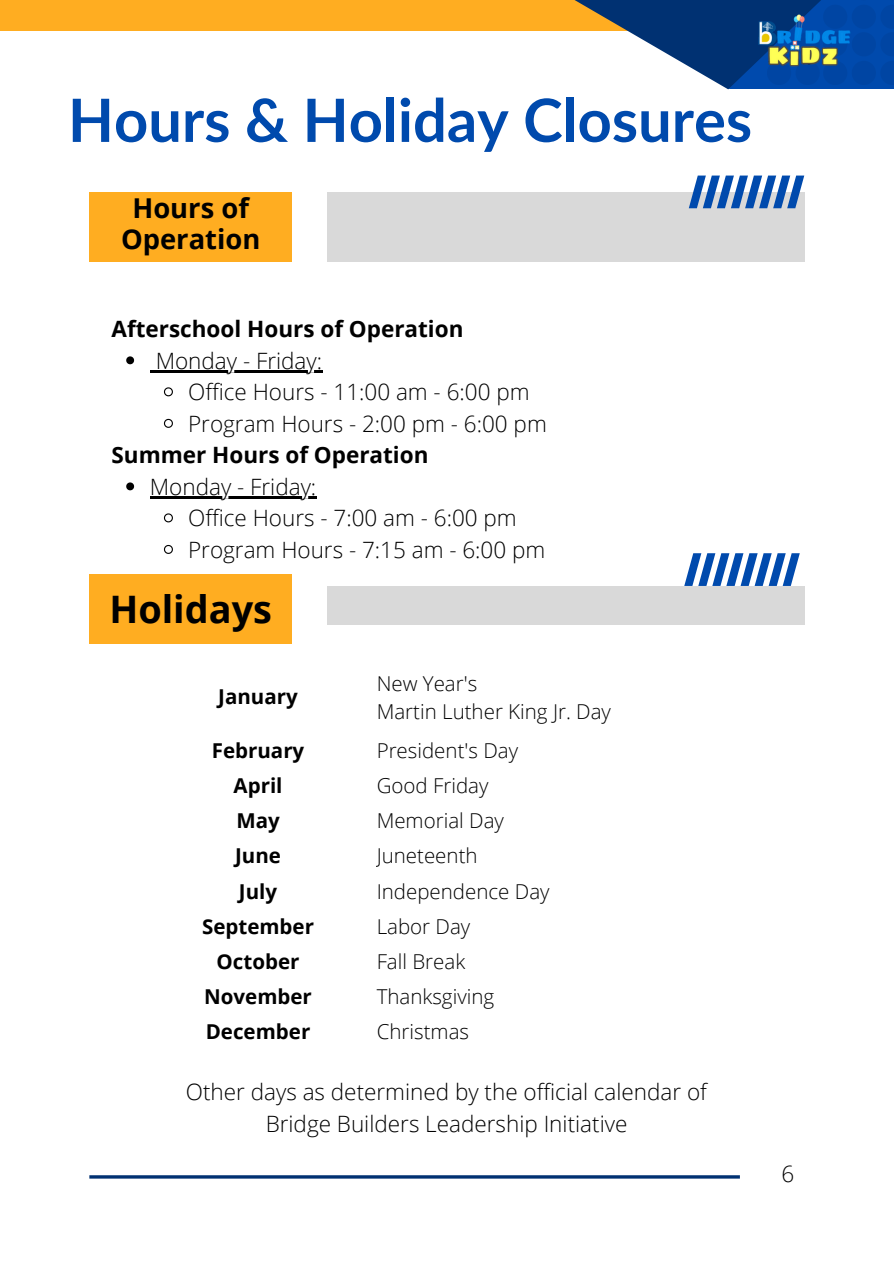
<style>
.page{position:relative;width:894px;height:1264px;background:#fff}
.page>*{position:absolute;margin:0;border:0;box-sizing:border-box;transform-origin:0 0}
.t1{font:700 59.7px "Lato";color:#004aad}
.t2{font:700 37.8px "Open Sans";color:#000}
.t3{font:700 27.3px/31.5px "Open Sans";color:#000;text-align:center}
.t4{font:300 22.5px/31.5px "Open Sans";color:#000}
.t5{font:700 22.5px "Open Sans";color:#000}
.t6{font:300 20.55px "Open Sans";color:#000}
.t7{font:700 20.55px "Open Sans";color:#000}
</style>
<div class="page">
<div style="left:89px;top:192px;width:203px;height:70px;background:#ffad21"></div>
<div style="left:89px;top:574px;width:203px;height:69px;background:#ffad21"></div>
<div style="left:327px;top:192px;width:477px;height:69px;background:#d9d9d9"></div>
<div style="left:327px;top:586px;width:477px;height:38px;background:#d9d9d9"></div>
<svg style="left:126px;top:356px;width:8px;height:8px"></svg>
<svg style="left:150px;top:370px;width:6px;height:2px"></svg>
<hr style="left:156px;top:370px;width:166px;height:2px;background:#000">
<svg style="left:163px;top:387px;width:10px;height:10px"></svg>
<svg style="left:163px;top:418px;width:10px;height:10px"></svg>
<svg style="left:126px;top:482px;width:8px;height:8px"></svg>
<hr style="left:150px;top:496px;width:166px;height:2px;background:#000">
<svg style="left:163px;top:513px;width:10px;height:10px"></svg>
<svg style="left:163px;top:544px;width:10px;height:10px"></svg>
<svg style="left:689px;top:175px;width:115px;height:33px"></svg>
<svg style="left:684px;top:553px;width:115px;height:33px"></svg>
<hr style="left:89px;top:1175px;width:650px;height:3px;background:#003172">
<div style="left:0;top:0;width:700px;height:31px;background:#ffad21"></div>
<svg style="left:574px;top:0;width:154px;height:89px"></svg>
<svg style="left:728px;top:0;width:165px;height:89px;background:#003986"></svg>
<svg style="left:767px;top:0;width:126px;height:84px;background:#0045a2"></svg>
<img style="left:756px;top:8px;width:100px;height:62px">
<p class="t1" style="left:68px;top:83px;width:685px">Hours &amp; Holiday Closures</p>
<p class="t3" style="left:121px;top:191px;width:141px">Hours of<br>Operation</p>
<h3 class="t5" style="left:111px;top:313px;width:353px">Afterschool Hours of Operation</h3>
<h4 class="t4" style="left:188px;top:344px;width:343px;text-indent:-32px">Monday - Friday:<br>Office Hours - 11:00 am - 6:00 pm</h4>
<p class="t4" style="left:188px;top:407px;width:360px">Program Hours - 2:00 pm - 6:00 pm</p>
<p class="t5" style="left:111px;top:439px;width:318px">Summer Hours of Operation</p>
<p class="t4" style="left:150px;top:470px;width:168px">Monday - Friday:</p>
<h4 class="t4" style="left:188px;top:502px;width:330px">Office Hours - 7:00 am - 6:00 pm</h4>
<p class="t4" style="left:188px;top:533px;width:358px">Program Hours - 7:15 am - 6:00 pm</p>
<h1 class="t2" style="left:109px;top:582px;width:164px">Holidays</h1>
<h2 class="t7" style="left:218px;top:682px;width:81px">January</h2>
<p class="t6" style="left:376px;top:669px;width:102px">New Year's</p>
<p class="t6" style="left:376px;top:697px;width:236px">Martin Luther King Jr. Day</p>
<p class="t7" style="left:212px;top:735px;width:94px">February</p>
<p class="t6" style="left:376px;top:735px;width:143px">President's Day</p>
<p class="t7" style="left:233px;top:771px;width:50px">April</p>
<p class="t6" style="left:376px;top:771px;width:113px">Good Friday</p>
<p class="t7" style="left:236px;top:806px;width:45px">May</p>
<p class="t6" style="left:376px;top:806px;width:129px">Memorial Day</p>
<p class="t7" style="left:235px;top:841px;width:47px">June</p>
<p class="t6" style="left:376px;top:841px;width:102px">Juneteenth</p>
<p class="t7" style="left:239px;top:876px;width:40px">July</p>
<p class="t6" style="left:376px;top:876px;width:174px">Independence Day</p>
<p class="t7" style="left:202px;top:911px;width:113px">September</p>
<p class="t6" style="left:376px;top:911px;width:95px">Labor Day</p>
<p class="t7" style="left:216px;top:947px;width:84px">October</p>
<p class="t6" style="left:376px;top:947px;width:90px">Fall Break</p>
<p class="t7" style="left:204px;top:982px;width:109px">November</p>
<p class="t6" style="left:376px;top:982px;width:119px">Thanksgiving</p>
<p class="t7" style="left:206px;top:1016px;width:106px">December</p>
<p class="t6" style="left:376px;top:1016px;width:94px">Christmas</p>
<p class="t4" style="left:186px;top:1075px;width:522px">Other days as determined by the official calendar of</p>
<p class="t4" style="left:265px;top:1107px;width:363px">Bridge Builders Leadership Initiative</p>
<p class="t4" style="left:781px;top:1157px;width:14px">6</p>
</div>
